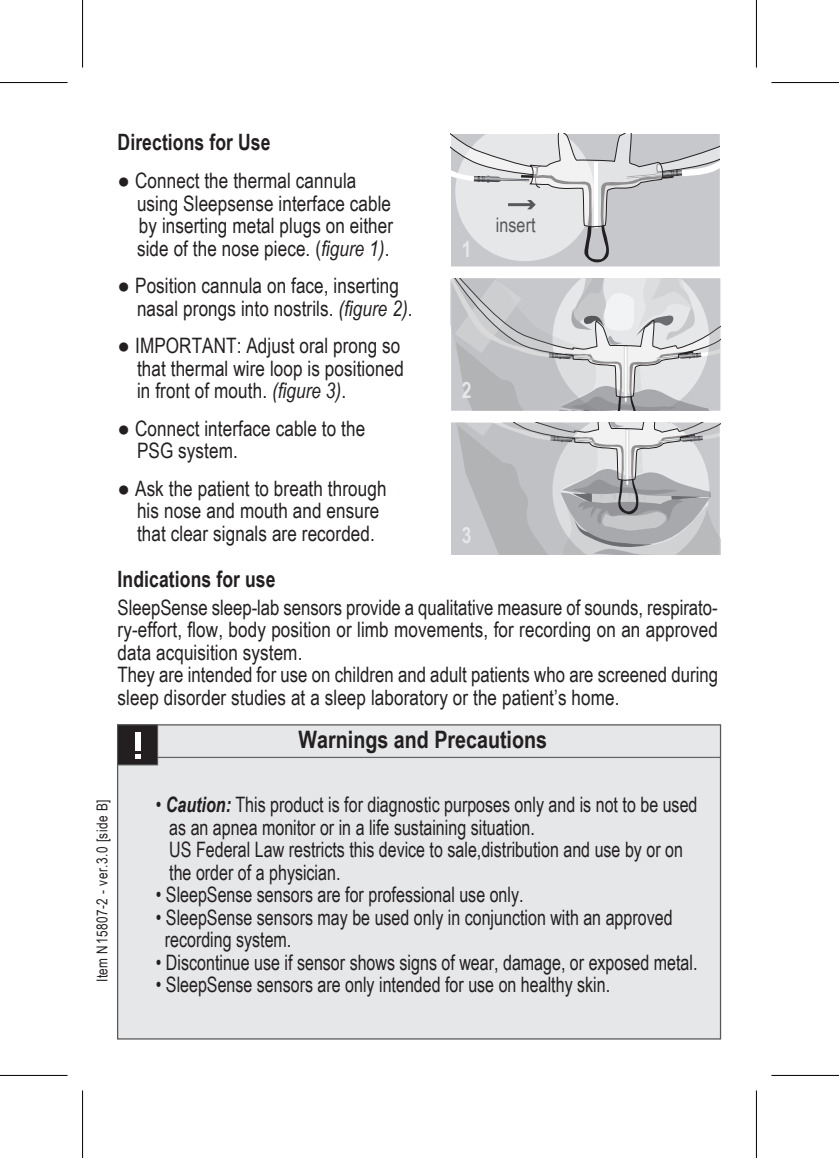
<style>
.page{position:relative;width:839px;height:1158px;background:#fff}
.page>*{position:absolute;margin:0;border:0;box-sizing:border-box;transform-origin:0 0}
.t1{font:700 24px "Arial Narrow";color:#231f20}
.t2{font:700 22.5px "Arial Narrow";letter-spacing:.005em;color:#231f20;scale:.95 1}
.t3{font:700 22.5px "Arial Narrow";color:#e6e7e9;scale:.95 1}
.t4{font:21.25px/22.5px "Arial Narrow";color:#231f20;scale:.92 1}
.t5{font:21.25px/22.5px "Arial Narrow";color:#231f20}
.t6{font:21.25px/22.5px "Arial Narrow";color:#231f20;scale:.96 1}
.t7{font:20px "Arial Narrow";letter-spacing:.005em;color:#57585a}
.t8{font:15px "Arial Narrow";letter-spacing:.035em;color:#231f20;scale:.96 1}
.s1{font-style:italic}
.s2{font-weight:700;font-style:italic}
</style>
<div class="page">
<svg style="left:451px;top:278px;width:269px;height:133px"></svg>
<svg style="left:451px;top:134px;width:268px;height:132px"></svg>
<svg style="left:451px;top:422px;width:269px;height:133px"></svg>
<div style="left:117px;top:724px;width:604px;height:315px;background:#e6e7e9;border:1px solid #57585a"></div>
<hr style="left:118px;top:756px;width:602px;height:1px;background:#666669">
<div style="left:117px;top:724px;width:41px;height:41px;background:#231f20;border:1px solid #57585a"></div>
<div style="left:135px;top:731px;width:5px;height:19px;background:#fff"></div>
<svg style="left:135px;top:754px;width:5px;height:4px"></svg>
<hr style="left:0;top:82px;width:68px;height:1px;background:#000">
<hr style="left:771px;top:82px;width:67px;height:1px;background:#000">
<hr style="left:0;top:1074px;width:68px;height:1px;background:#000">
<hr style="left:771px;top:1074px;width:67px;height:1px;background:#000">
<hr style="left:82px;top:0;width:1px;height:67px;background:#000">
<hr style="left:82px;top:1090px;width:1px;height:67px;background:#000">
<hr style="left:755px;top:0;width:1px;height:67px;background:#000">
<hr style="left:755px;top:1090px;width:1px;height:67px;background:#000">
<p class="t2" style="left:118px;top:125px;width:162px">Directions for Use</p>
<p class="t5" style="left:137px;top:168px;width:257px;text-indent:-19px">● Connect the thermal cannula using Sleepsense interface cable by inserting metal plugs on either side of the nose piece. (<span class="s1">figure 1)</span>.</p>
<p class="t5" style="left:137px;top:273px;width:277px;text-indent:-19px">● Position cannula on face, inserting nasal prongs into nostrils. <span class="s1">(figure 2)</span>.</p>
<p class="t5" style="left:137px;top:333px;width:268px;text-indent:-19px">● IMPORTANT: Adjust oral prong so that thermal wire loop is positioned in front of mouth. <span class="s1">(figure 3)</span>.</p>
<p class="t5" style="left:137px;top:416px;width:230px;text-indent:-19px">● Connect interface cable to the<br>PSG system.</p>
<p class="t5" style="left:118px;top:476px;width:270px;text-align:center">● Ask the patient to breath through his nose and mouth and ensure that clear signals are recorded.</p>
<p class="t3" style="left:461px;top:232px;width:12px">1</p>
<p class="t7" style="left:495px;top:210px;width:41px">insert</p>
<p class="t3" style="left:461px;top:373px;width:12px">2</p>
<p class="t3" style="left:461px;top:518px;width:12px">3</p>
<p class="t2" style="left:118px;top:562px;width:168px">Indications for use</p>
<p class="t6" style="left:118px;top:595px;width:626px">SleepSense sleep-lab sensors provide a qualitative measure of sounds, respirato&shy;ry-effort, flow, body position or limb movements, for recording on an approved data acquisition system.<br>They are intended for use on children and adult patients who are screened during sleep disorder studies at a sleep laboratory or the patient’s home.</p>
<p class="t8" style="left:91px;top:981px;width:192px;rotate:-90deg">Item N15807-2 - ver.3.0 [side B]</p>
<p class="t1" style="left:298px;top:721px;width:250px">Warnings and Precautions</p>
<p class="t4" style="left:169px;top:792px;width:575px;text-indent:-13px">• <span class="s2">Caution:</span> This product is for diagnostic purposes only and is not to be used as an apnea monitor or in a life sustaining situation.<br>US Federal Law restricts this device to sale,distribution and use by or on the order of a physician.</p>
<p class="t4" style="left:156px;top:882px;width:401px">• SleepSense sensors are for professional use only.</p>
<p class="t4" style="left:165px;top:905px;width:553px;text-indent:-9px">• SleepSense sensors may be used only in conjunction with an approved recording system.</p>
<p class="t4" style="left:156px;top:950px;width:590px">• Discontinue use if sensor shows signs of wear, damage, or exposed metal.</p>
<p class="t4" style="left:156px;top:972px;width:495px">• SleepSense sensors are only intended for use on healthy skin.</p>
</div>
